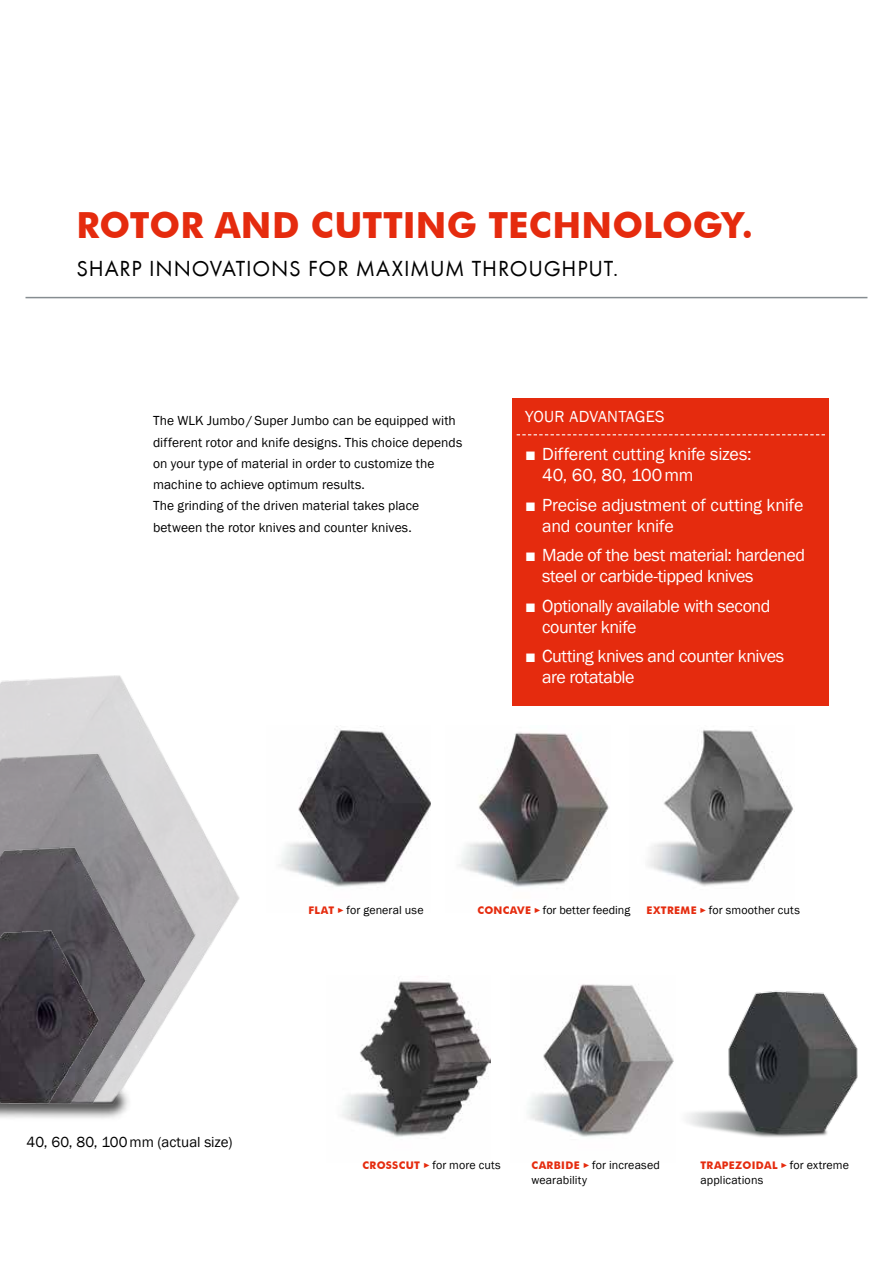
<style>
.page{position:relative;width:893px;height:1263px;background:#fff}
.page>*{position:absolute;margin:0;border:0;box-sizing:border-box;transform-origin:0 0}
.t1{font:700 36px "Futura BT";letter-spacing:.005em;color:#e52b0e}
.t2{font:22.5px "Futura T";letter-spacing:.035em;color:#000}
.t3{font:18px/21px "Franklin Gothic";letter-spacing:-.02em;color:#fff}
.t4{font:16.5px "Franklin Gothic";letter-spacing:.015em;color:#fff}
.t5{font:15px "Franklin Gothic";color:#000}
.t6{font:13.5px/21.3px "Franklin Gothic";letter-spacing:.005em;color:#000}
.t7{font:12px/14.4px "Franklin Gothic";letter-spacing:.01em;color:#000}
.t8{font:700 10.5px "Futura BT";letter-spacing:.03em;color:#e52b0e}
.s1{font-family:"Futura BT";font-weight:700;font-size:10.5px;color:#e52b0e}
.s2{font-size:7.5px;color:#e52b0e}
.s3{font-family:"Franklin Gothic";font-weight:400;font-size:7.5px}
.s4{font-family:"Franklin Gothic";font-weight:400;font-size:12px;color:#000}
</style>
<div class="page">
<hr style="left:26px;top:297px;width:841px;height:1px;background:#868d91">
<img style="left:459px;top:732px;width:150px;height:155px">
<img style="left:342px;top:981px;width:149px;height:156px">
<img style="left:527px;top:984px;width:147px;height:153px">
<img style="left:687px;top:990px;width:171px;height:147px">
<img style="left:648px;top:730px;width:145px;height:156px">
<img style="left:309px;top:726px;width:122px;height:161px">
<img style="left:0;top:675px;width:156px;height:67px">
<img style="left:0;top:742px;width:309px;height:173px">
<img style="left:0;top:838px;width:229px;height:197px">
<img style="left:0;top:925px;width:155px;height:194px">
<div style="left:512px;top:398px;width:317px;height:308px;background:#e52b0e"></div>
<svg style="left:517px;top:434px;width:308px;height:1px"></svg>
<h1 class="t1" style="left:77px;top:203px;width:678px">ROTOR AND CUTTING TECHNOLOGY.</h1>
<h2 class="t2" style="left:77px;top:255px;width:543px">SHARP INNOVATIONS FOR MAXIMUM THROUGHPUT.</h2>
<p class="t6" style="left:153px;top:410px;width:311px">The WLK Jumbo/Super Jumbo can be equipped with different rotor and knife designs. This choice depends on your type of material in order to customize the machine to achieve optimum results.<br>The grinding of the driven material takes place between the rotor knives and counter knives.</p>
<p class="t4" style="left:525px;top:407px;width:141px">YOUR ADVANTAGES</p>
<h3 class="t3" style="left:542px;top:444px;width:211px;text-indent:-17px">■ Different cutting knife sizes:<br>40, 60, 80, 100mm</h3>
<h3 class="t3" style="left:542px;top:495px;width:263px;text-indent:-17px">■ Precise adjustment of cutting knife and counter knife</h3>
<h3 class="t3" style="left:542px;top:545px;width:265px;text-indent:-17px">■ Made of the best material: hardened steel or carbide-tipped knives</h3>
<h3 class="t3" style="left:542px;top:596px;width:230px;text-indent:-17px">■ Optionally available with second counter knife</h3>
<h3 class="t3" style="left:542px;top:646px;width:244px;text-indent:-17px">■ Cutting knives and counter knives are rotatable</h3>
<p class="t7" style="left:309px;top:903px;width:117px"><span class="s1">FLAT</span> <span class="s2">►</span> for general use</p>
<p class="t7" style="left:478px;top:903px;width:154px"><span class="s1">CONCAVE</span> <span class="s2">►</span> for better feeding</p>
<p class="t7" style="left:647px;top:903px;width:155px"><span class="s1">EXTREME</span> <span class="s2">►</span> for smoother cuts</p>
<p class="t5" style="left:27px;top:1133px;width:207px">40, 60, 80, 100mm (actual size)</p>
<p class="t7" style="left:362px;top:1158px;width:140px"><span class="s1">CROSSCUT</span> <span class="s2">►</span> for more cuts</p>
<p class="t7" style="left:531px;top:1158px;width:130px"><span class="s1">CARBIDE</span> <span class="s2">►</span> for increased wearability</p>
<p class="t8" style="left:701px;top:1159px;width:150px">TRAPEZOIDAL <span class="s3">►</span> <span class="s4">for extreme</span></p>
<p class="t7" style="left:701px;top:1173px;width:64px">applications</p>
</div>
